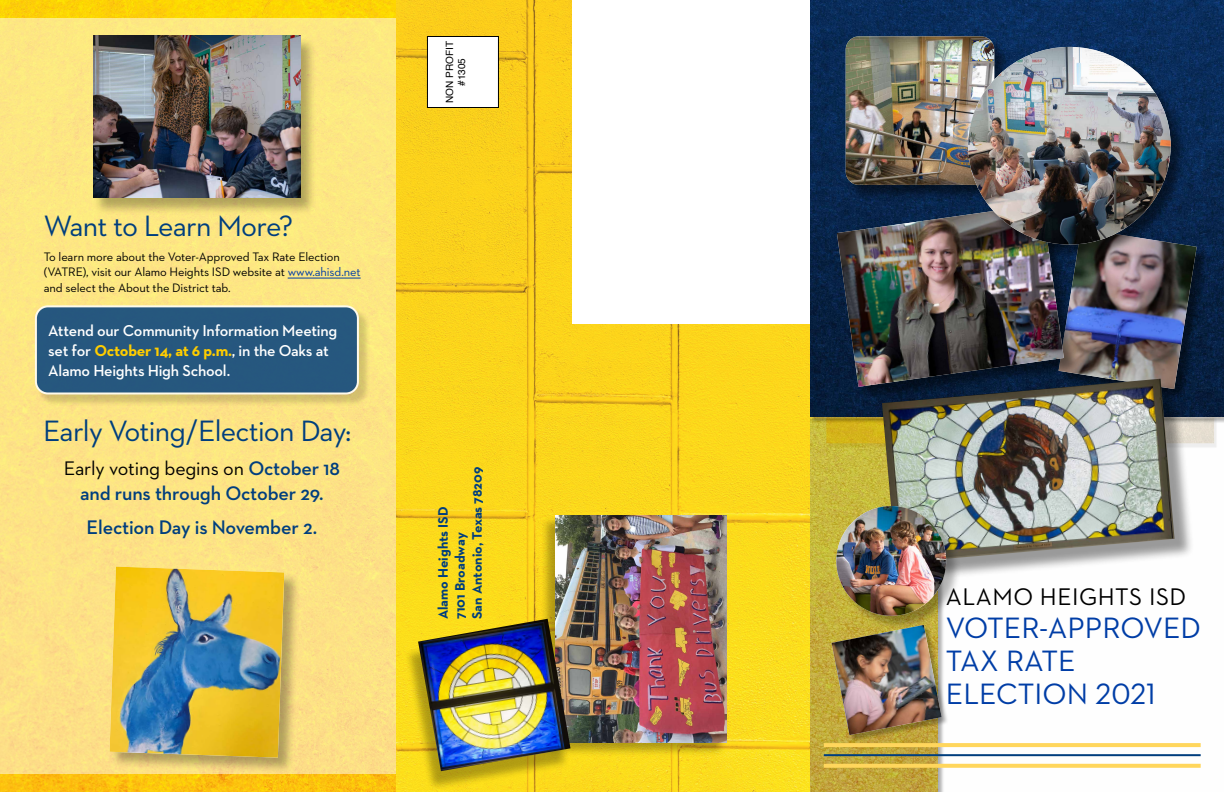
<style>
.page{position:relative;width:1224px;height:792px;background:#fff}
.page>*{position:absolute;margin:0;border:0;box-sizing:border-box;transform-origin:0 0}
.t1{font:30px "Neutraface 2 Text";letter-spacing:-.025em;color:#003e7e}
.t2{font:30px/33px "Neutraface 2 Text";color:#003da6}
.t3{font:24.5px "Neutraface 2 Text";letter-spacing:.02em;color:#000}
.t4{font:600 20px/25px "Neutraface 2 Text";letter-spacing:-.01em;color:#003e7e;text-align:center}
.t5{font:600 16px/20px "Neutraface 2 Text";letter-spacing:-.015em;color:#fff}
.t6{font:700 14px/17px "Neutraface 2 Text";color:#003e7e}
.t7{font:12.5px/15.5px "Neutraface 2 Text";letter-spacing:-.01em;color:#000}
.t8{font:10px/12px "Helvetica";color:#000;text-align:center}
.s1{color:#003da6}
.s2{font-weight:700;color:#ffcd00}
.s3{font-weight:400;color:#000}
</style>
<div class="page">
<img style="left:0;top:0;width:1217px;height:792px">
<div style="left:0;top:18px;width:396px;height:756px;background:#fde584"></div>
<img style="left:810px;top:385px;width:127px;height:407px">
<div style="left:811px;top:0;width:413px;height:423px;background:#000;opacity:.3"></div>
<div style="left:1060px;top:230px;width:149px;height:171px;background:#000;opacity:.5"></div>
<img style="left:1080px;top:229px;width:117px;height:160px">
<div style="left:572px;top:0;width:238px;height:324px;background:#fff"></div>
<div style="left:427px;top:36px;width:71px;height:72px;background:#fff"></div>
<div style="left:427px;top:36px;width:72px;height:72px;border:1px solid #000"></div>
<svg style="left:824px;top:743px;width:377px;height:4px;background:#fed65e"></svg>
<svg style="left:824px;top:764px;width:377px;height:4px;background:#fdd661"></svg>
<hr style="left:824px;top:754px;width:377px;height:2px;background:#003e7e">
<div style="left:837px;top:205px;width:243px;height:198px;background:#000;opacity:.5"></div>
<img style="left:837px;top:204px;width:227px;height:183px">
<div style="left:846px;top:36px;width:164px;height:165px;background:#000;opacity:.5"></div>
<img style="left:846px;top:36px;width:148px;height:149px">
<div style="left:832px;top:625px;width:117px;height:118px;background:#000;opacity:.3"></div>
<img style="left:832px;top:625px;width:110px;height:110px">
<div style="left:968px;top:47px;width:218px;height:213px;background:#000;opacity:.5"></div>
<img style="left:968px;top:47px;width:203px;height:198px">
<div style="left:885px;top:382px;width:309px;height:201px;background:#000;opacity:.4"></div>
<img style="left:882px;top:379px;width:293px;height:184px">
<div style="left:540px;top:515px;width:187px;height:242px;background:#000;opacity:.3"></div>
<img style="left:555px;top:516px;width:172px;height:226px">
<div style="left:404px;top:626px;width:167px;height:166px;background:#000;opacity:.3"></div>
<img style="left:418px;top:619px;width:153px;height:152px">
<div style="left:110px;top:567px;width:190px;height:207px;background:#000;opacity:.3"></div>
<img style="left:110px;top:567px;width:174px;height:191px">
<hr style="left:288px;top:278px;width:73px;height:1px;background:#003da6">
<div style="left:36px;top:307px;width:335px;height:100px;background:#000;opacity:.2"></div>
<div style="left:36px;top:306px;width:322px;height:88px;background:#26577e;border-radius:12px"></div>
<div style="left:35px;top:305px;width:324px;height:90px;border:2px solid #fff;border-radius:12px"></div>
<div style="left:93px;top:37px;width:224px;height:178px;background:#000;opacity:.3"></div>
<img style="left:93px;top:36px;width:207px;height:162px">
<div style="left:837px;top:506px;width:124px;height:125px;background:#000;opacity:.3"></div>
<img style="left:836px;top:506px;width:110px;height:110px;border-radius:55px">
<h1 class="t1" style="left:44px;top:208px;width:251px">Want to Learn More?</h1>
<p class="t7" style="left:44px;top:249px;width:318px">To learn more about the Voter-Approved Tax Rate Election (VATRE), visit our Alamo Heights ISD website at <span class="s1">www.ahisd.net </span>and select the About the District tab.</p>
<p class="t5" style="left:48px;top:321px;width:291px">Attend our Community Information Meeting set for <span class="s2">October 14, at 6 p.m.</span>, in the Oaks at<br>Alamo Heights High School.</p>
<h1 class="t1" style="left:43px;top:412px;width:310px">Early Voting/Election Day:</h1>
<h3 class="t4" style="left:64px;top:456px;width:278px"><span class="s3">Early voting begins on</span> October 18 and runs through October 29.</h3>
<h3 class="t4" style="left:87px;top:515px;width:232px">Election Day is November 2.</h3>
<p class="t8" style="left:444px;top:103px;width:63px;rotate:-90deg">NON PROFIT #1305</p>
<p class="t6" style="left:435px;top:619px;width:154px;rotate:-90deg">Alamo Heights ISD<br>7101 Broadway<br>San Antonio, Texas 78209</p>
<h2 class="t3" style="left:946px;top:582px;width:242px">ALAMO HEIGHTS ISD</h2>
<h1 class="t2" style="left:946px;top:611px;width:256px">VOTER-APPROVED<br>TAX RATE<br>ELECTION 2021</h1>
</div>
